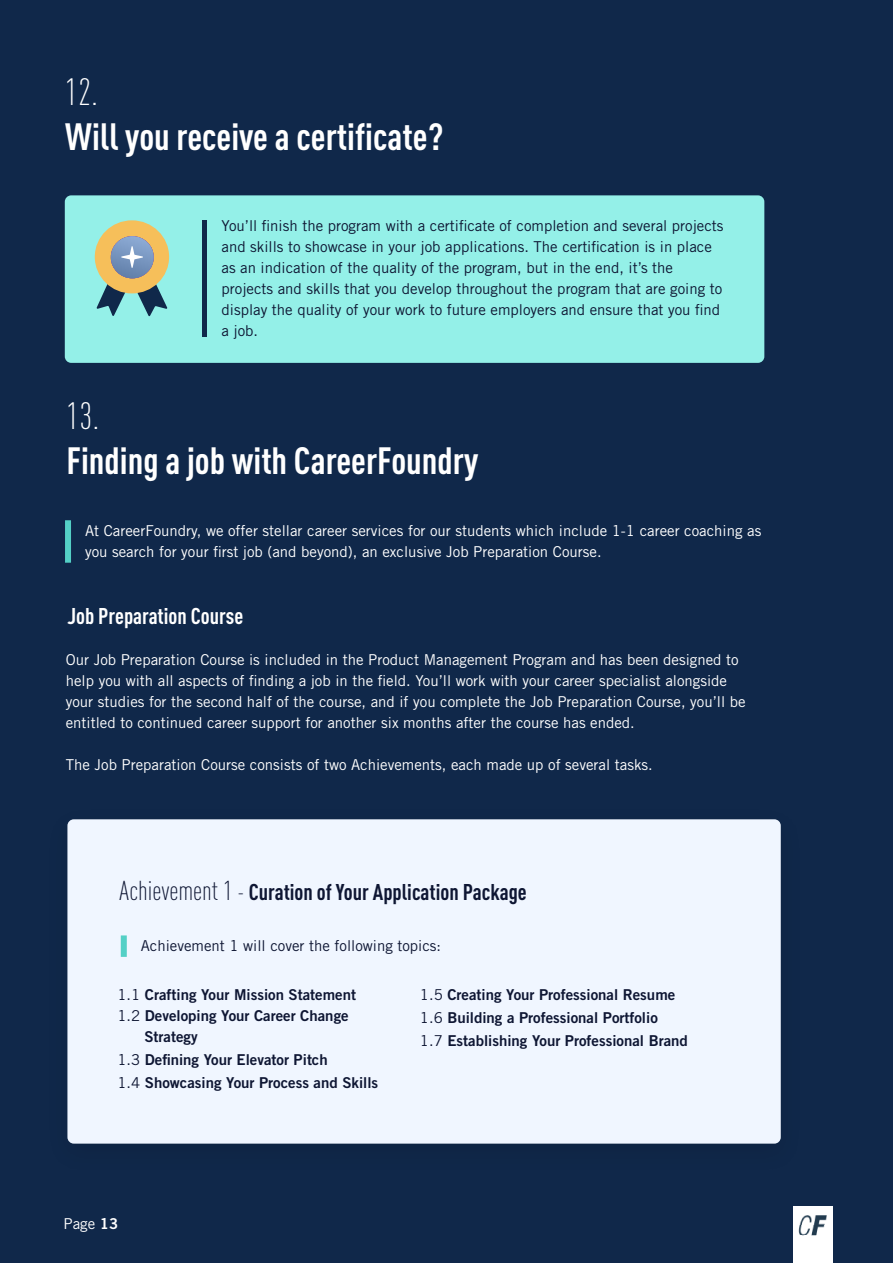
<style>
.page{position:relative;width:893px;height:1263px;background:#10284a}
.page>*{position:absolute;margin:0;border:0;box-sizing:border-box;transform-origin:0 0}
.t1{font:700 condensed 37.5px "DIN Pro";color:#fff}
.t2{font:300 condensed 37.5px "DIN Pro";color:#fff}
.t3{font:700 condensed 22.5px "DIN Pro";color:#0e1633}
.t4{font:700 condensed 22.5px "DIN Pro";color:#fff}
.t5{font:15px/21px "Trade Gothic LT Std";color:#fff}
.t6{font:15px/21px "Trade Gothic LT Std";color:#0e1633}
.t7{font:15px/23.1px "Trade Gothic LT Std Bd 2";color:#0e1633}
.s1{font-weight:300;font-size:27px}
.s2{font-weight:300}
.s3{font-family:"Trade Gothic LT Std"}
.s4{font-family:"Trade Gothic LT Std Bd 2"}
</style>
<div class="page">
<div style="left:65px;top:523px;width:6px;height:37px;background:#54d0c6"></div>
<div style="left:65px;top:195px;width:699px;height:168px;background:#94f0e8;border-radius:6px"></div>
<hr style="left:202px;top:220px;width:4px;height:117px;background:#10284a">
<div style="left:95px;top:220px;width:74px;height:73px;background:#f6bf5a;border-radius:50%"></div>
<svg style="left:111px;top:236px;width:43px;height:42px"></svg>
<svg style="left:96px;top:246px;width:72px;height:71px"></svg>
<div style="left:44px;top:804px;width:761px;height:372px;background:#0f2749"></div>
<div style="left:67px;top:819px;width:714px;height:324px;background:#f0f6ff;border-radius:6px"></div>
<div style="left:121px;top:938px;width:6px;height:16px;background:#54d0c6"></div>
<div style="left:793px;top:1206px;width:39px;height:37px;background:#fff"></div>
<img style="left:798px;top:1216px;width:29px;height:20px">
<div style="left:793px;top:1242px;width:39px;height:21px;background:#fff"></div>
<h1 class="t2" style="left:65px;top:65px;width:34px">12.</h1>
<h1 class="t1" style="left:65px;top:108px;width:380px">Will you receive a certificate?</h1>
<p class="t6" style="left:221px;top:215px;width:504px">You’ll finish the program with a certificate of completion and several projects and skills to showcase in your job applications. The certification is in place as an indication of the quality of the program, but in the end, it’s the projects and skills that you develop throughout the program that are going to display the quality of your work to future employers and ensure that you find a job.</p>
<h1 class="t2" style="left:66px;top:389px;width:34px">13.</h1>
<h1 class="t1" style="left:66px;top:432px;width:414px">Finding a job with CareerFoundry</h1>
<p class="t5" style="left:85px;top:520px;width:678px">At CareerFoundry, we offer stellar career services for our students which include 1-1 career coaching as you search for your first job (and beyond), an exclusive Job Preparation Course.</p>
<h2 class="t4" style="left:67px;top:599px;width:177px">Job Preparation Course</h2>
<p class="t5" style="left:66px;top:648px;width:681px">Our Job Preparation Course is included in the Product Management Program and has been designed to help you with all aspects of finding a job in the field. You’ll work with your career specialist alongside your studies for the second half of the course, and if you complete the Job Preparation Course, you’ll be entitled to continued career support for another six months after the course has ended.</p>
<p class="t5" style="left:66px;top:753px;width:588px">The Job Preparation Course consists of two Achievements, each made up of several tasks.</p>
<h2 class="t3" style="left:120px;top:875px;width:409px"><span class="s1">Achievement 1</span> <span class="s2">-</span> Curation of Your Application Package</h2>
<p class="t6" style="left:141px;top:935px;width:302px">Achievement 1 will cover the following topics:</p>
<p class="t7" style="left:117px;top:982px;width:240px"><span class="s3">1.1</span> Crafting Your Mission Statement</p>
<p class="t7" style="left:117px;top:1003px;width:233px"><span class="s3">1.2</span> Developing Your Career Change</p>
<p class="t7" style="left:144px;top:1024px;width:55px">Strategy</p>
<p class="t7" style="left:117px;top:1047px;width:262px"><span class="s3">1.3</span> Defining Your Elevator Pitch<br><span class="s3">1.4</span> Showcasing Your Process and Skills</p>
<p class="t7" style="left:420px;top:982px;width:269px"><span class="s3">1.5</span> Creating Your Professional Resume<br><span class="s3">1.6</span> Building a Professional Portfolio<br><span class="s3">1.7</span> Establishing Your Professional Brand</p>
<p class="t5" style="left:64px;top:1213px;width:56px">Page <span class="s4">13</span></p>
</div>
